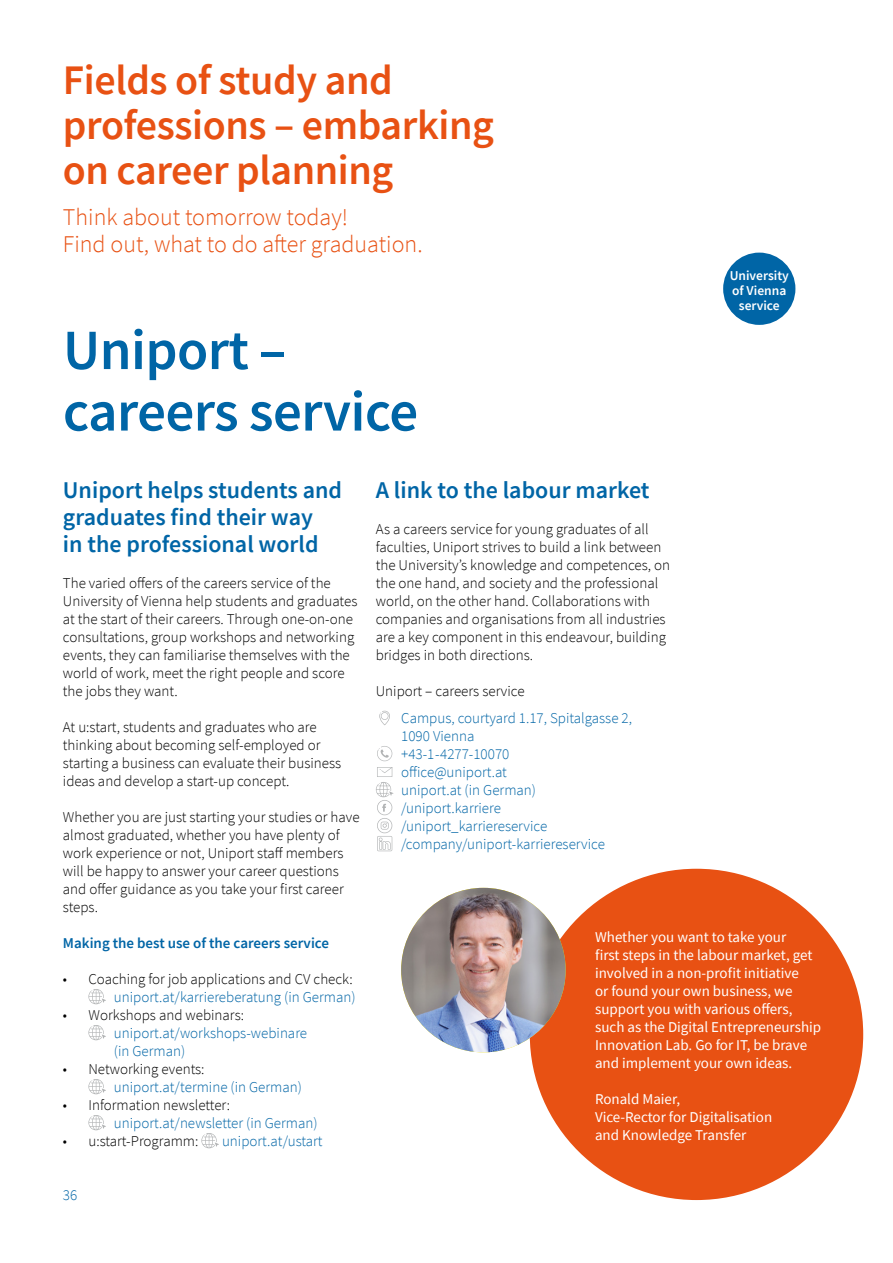
<style>
.page{position:relative;width:893px;height:1263px;background:#fff}
.page>*{position:absolute;margin:0;border:0;box-sizing:border-box;transform-origin:0 0}
.Ebene_2___Headline_blau__H3{font:600 57px/61.5px "Source Sans Pro";letter-spacing:-.01em;color:#0065a6}
.Ebene_1___Headline_orange__H2{font:600 42px/45px "Source Sans Pro";letter-spacing:-.01em;color:#e85113}
.Ebene_3___Headline_blau__H4{font:600 24px/27px "Source Sans Pro";color:#0065a6}
.Einleitung__P{font:300 24px/27px "Source Sans Pro";color:#e85113}
.Fließtext_10_12__P{font:300 15px/18px "Source Sans Pro";color:#000}
.Adressblock__P{font:300 15px/18px "Source Sans Pro";color:#0065a6}
.Zitat_Human__P{font:15px/18px "Source Sans Pro";color:#fff}
.Fließtext_10_12__P-2{font:600 15px "Source Sans Pro";color:#0065a6}
.Button__P{font:600 13.5px/15px "Source Sans Pro";color:#fff;text-align:center}
.s1{color:#0065a6}
.s2{color:#000}
</style>
<div class="page">
<div style="left:723px;top:253px;width:72px;height:72px;background:#0065a6;border-radius:50%"></div>
<svg style="left:88px;top:989px;width:18px;height:15px"></svg>
<svg style="left:88px;top:1025px;width:18px;height:15px"></svg>
<svg style="left:88px;top:1079px;width:18px;height:15px"></svg>
<svg style="left:88px;top:1115px;width:18px;height:15px"></svg>
<svg style="left:201px;top:1133px;width:18px;height:15px"></svg>
<svg style="left:379px;top:711px;width:11px;height:14px"></svg>
<svg style="left:377px;top:746px;width:15px;height:15px"></svg>
<svg style="left:376px;top:767px;width:17px;height:84px"></svg>
<div style="left:530px;top:869px;width:333px;height:331px;background:#e85113;border-radius:50%"></div>
<img style="left:401px;top:888px;width:165px;height:164px;border-radius:82px">
<h2 class="Ebene_1___Headline_orange__H2" style="left:63px;top:58px;width:433px">Fields of study and professions – embarking on career planning</h2>
<p class="Einleitung__P" style="left:63px;top:203px;width:361px">Think about tomorrow today!<br>Find out, what to do after graduation.</p>
<h3 class="Ebene_2___Headline_blau__H3" style="left:63px;top:319px;width:357px">Uniport – careers service</h3>
<p class="Button__P" style="left:730px;top:268px;width:61px">University of Vienna service</p>
<h4 class="Ebene_3___Headline_blau__H4" style="left:63px;top:476px;width:281px">Uniport helps students and graduates find their way<br>in the professional world</h4>
<p class="Fließtext_10_12__P" style="left:63px;top:574px;width:296px">The varied offers of the careers service of the University of Vienna help students and graduates at the start of their careers. Through one-on-one consultations, group workshops and networking events, they can familiarise themselves with the world of work, meet the right people and score the jobs they want.</p>
<p class="Fließtext_10_12__P" style="left:63px;top:718px;width:280px">At u:start, students and graduates who are thinking about becoming self-employed or starting a business can evaluate their business ideas and develop a start-up concept.</p>
<p class="Fließtext_10_12__P" style="left:63px;top:808px;width:298px">Whether you are just starting your studies or have almost graduated, whether you have plenty of work experience or not, Uniport staff members will be happy to answer your career questions and offer guidance as you take your first career steps.</p>
<p class="Fließtext_10_12__P-2" style="left:63px;top:933px;width:268px">Making the best use of the careers service</p>
<p class="Fließtext_10_12__P" style="left:63px;top:970px;width:294px;text-align:right">• Coaching for job applications and CV check: <span class="s1">uniport.at/karriereberatung (in German)</span></p>
<p class="Adressblock__P" style="left:114px;top:1006px;width:195px;text-indent:-51px"><span class="s2">• Workshops and webinars: </span>uniport.at/workshops-webinare (in German)</p>
<p class="Adressblock__P" style="left:114px;top:1060px;width:190px;text-indent:-51px"><span class="s2">• Networking events: </span>uniport.at/termine (in German)</p>
<p class="Adressblock__P" style="left:114px;top:1096px;width:205px;text-indent:-51px"><span class="s2">• Information newsletter: </span>uniport.at/newsletter (in German)</p>
<p class="Fließtext_10_12__P" style="left:63px;top:1132px;width:137px">• u:start-Programm:</p>
<p class="Adressblock__P" style="left:222px;top:1132px;width:102px">uniport.at/ustart</p>
<p class="Adressblock__P" style="left:63px;top:1186px;width:16px">36</p>
<h4 class="Ebene_3___Headline_blau__H4" style="left:376px;top:476px;width:275px">A link to the labour market</h4>
<p class="Fließtext_10_12__P" style="left:376px;top:520px;width:296px">As a careers service for young graduates of all faculties, Uniport strives to build a link between the University’s knowledge and competences, on the one hand, and society and the professional world, on the other hand. Collaborations with companies and organisations from all industries are a key component in this endeavour, building bridges in both directions.</p>
<p class="Fließtext_10_12__P" style="left:376px;top:682px;width:150px">Uniport – careers service</p>
<p class="Adressblock__P" style="left:401px;top:709px;width:232px">Campus, courtyard 1.17, Spitalgasse 2,<br>1090 Vienna</p>
<p class="Adressblock__P" style="left:401px;top:745px;width:110px">+43-1-4277-10070</p>
<p class="Adressblock__P" style="left:401px;top:763px;width:107px">office@uniport.at</p>
<p class="Adressblock__P" style="left:401px;top:781px;width:136px">uniport.at (in German)</p>
<p class="Adressblock__P" style="left:401px;top:799px;width:101px">/uniport.karriere</p>
<p class="Adressblock__P" style="left:401px;top:817px;width:148px">/uniport_karriereservice</p>
<p class="Adressblock__P" style="left:401px;top:835px;width:205px">/company/uniport-karriereservice</p>
<p class="Zitat_Human__P" style="left:595px;top:928px;width:228px">Whether you want to take your<br>first steps in the labour market, get involved in a non-profit initiative<br>or found your own business, we support you with various offers, such as the Digital Entrepreneurship Innovation Lab. Go for IT, be brave and implement your own ideas.</p>
<p class="Zitat_Human__P" style="left:595px;top:1090px;width:179px">Ronald Maier,<br>Vice-Rector for Digitalisation and Knowledge Transfer</p>
</div>
